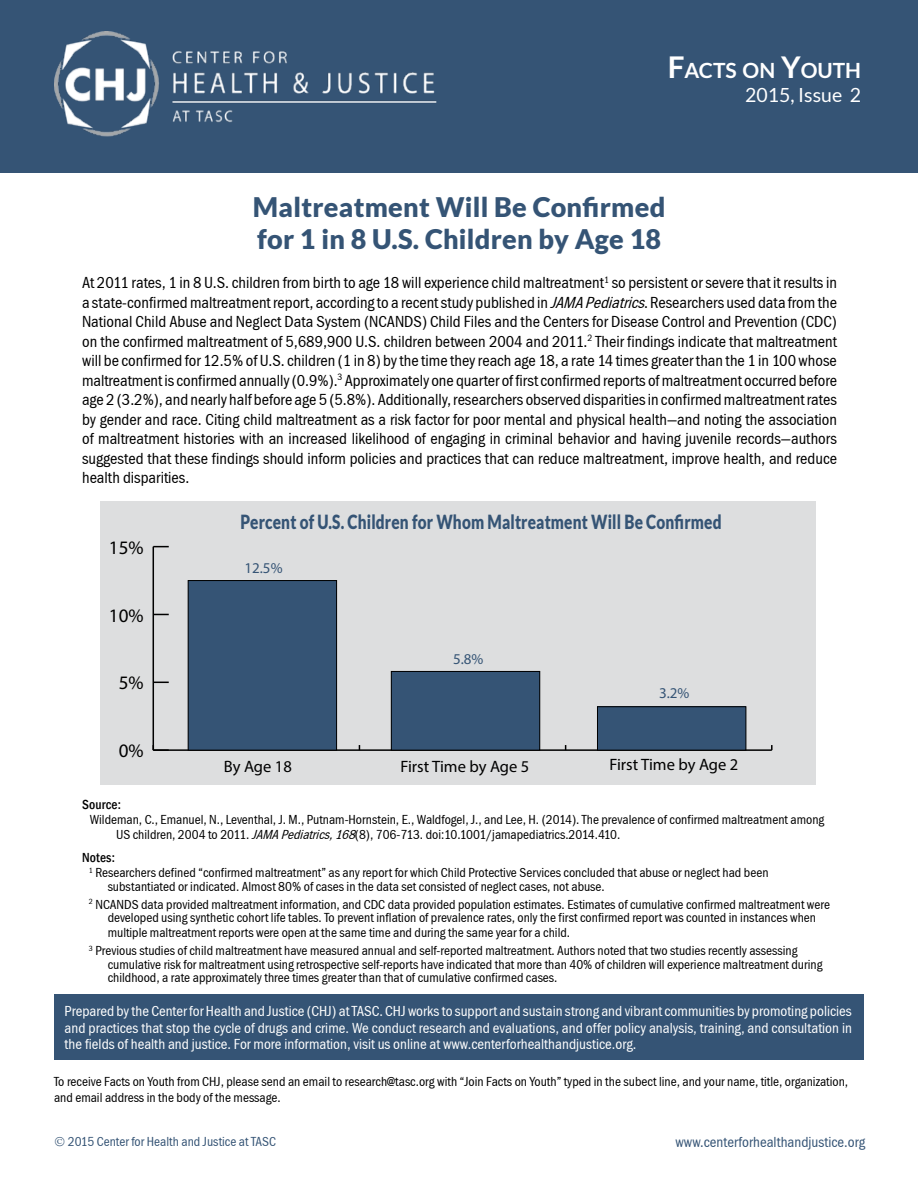
<style>
.page{position:relative;width:918px;height:1188px;background:#fff}
.page>*{position:absolute;margin:0;border:0;box-sizing:border-box;transform-origin:0 0}
.t1{font:900 27px/32.4px "Lato";letter-spacing:.01em;color:#355475}
.t2{font:700 21px "Lato";color:#fff}
.t3{font:900 19.5px "Lato";letter-spacing:.01em;color:#355475;scale:.79 1}
.t4{font:19.5px "Lato";color:#fff}
.t5{font:19.05px "Myriad Pro";color:#000}
.t6{font:16.5px/19.5px "Franklin Gothic Cond";color:#000;text-align:justify}
.t7{font:16.5px "Myriad Pro";color:#000}
.t8{font:15px/16.5px "Franklin Gothic Cond";color:#fff;text-align:justify}
.t9{font:15px "Franklin Gothic Cond";color:#355475}
.t10{font:15px "Myriad Pro";color:#355475}
.t11{font:13.5px/13.5px "Franklin Gothic Cond";color:#000}
.t12{font:13.5px "Franklin Gothic Cond";color:#355475}
.t13{font:500 condensed 13.5px "Franklin Gothic";letter-spacing:.01em;color:#000}
.s1{font-size:30px}
.s2{font-style:italic}
</style>
<div class="page">
<div style="left:0;top:0;width:918px;height:173px;background:#355475"></div>
<img style="left:54px;top:32px;width:383px;height:105px">
<div style="left:101px;top:501px;width:715px;height:283px;background:#dddedf"></div>
<hr style="left:153px;top:749px;width:619px;height:2px;background:#000">
<hr style="left:153px;top:547px;width:1px;height:203px;background:#000">
<svg style="left:153px;top:745px;width:16px;height:6px"></svg>
<svg style="left:154px;top:682px;width:15px;height:1px"></svg>
<svg style="left:154px;top:614px;width:15px;height:1px"></svg>
<svg style="left:153px;top:546px;width:16px;height:1px"></svg>
<div style="left:188px;top:581px;width:149px;height:169px;background:#355475"></div>
<div style="left:188px;top:580px;width:149px;height:171px;border:1px solid #000"></div>
<div style="left:391px;top:671px;width:149px;height:79px;background:#355475"></div>
<div style="left:391px;top:671px;width:149px;height:80px;border:1px solid #000"></div>
<div style="left:597px;top:707px;width:149px;height:43px;background:#355475"></div>
<div style="left:597px;top:706px;width:149px;height:45px;border:1px solid #000"></div>
<div style="left:54px;top:995px;width:810px;height:65px;background:#355475"></div>
<h2 class="t2" style="left:668px;top:58px;width:195px"><span class="s1">F</span>ACTS ON <span class="s1">Y</span>OUTH</h2>
<h3 class="t4" style="left:745px;top:84px;width:117px">2015, Issue 2</h3>
<h1 class="t1" style="left:253px;top:190px;width:414px">Maltreatment Will Be Confirmed for 1 in 8 U.S. Children by Age 18</h1>
<p class="t6" style="left:82px;top:273px;width:757px">At 2011 rates, 1 in 8 U.S. children from birth to age 18 will experience child maltreatment<sup>1</sup> so persistent or severe that it results in a state-confirmed maltreatment report, according to a recent study published in <span class="s2">JAMAPediatrics</span>. Researchers used data from the National Child Abuse and Neglect Data System (NCANDS) Child Files and the Centers for Disease Control and Prevention (CDC) on the confirmed maltreatment of 5,689,900 U.S. children between 2004 and 2011.<sup>2</sup> Their findings indicate that maltreatment will be confirmed for 12.5% of U.S. children (1 in 8) by the time they reach age 18, a rate 14 times greater than the 1 in 100 whose maltreatment is confirmed annually (0.9%).<sup>3</sup> Approximately one quarter of first confirmed reports of maltreatment occurred before age 2 (3.2%), and nearly half before age 5 (5.8%). Additionally, researchers observed disparities in confirmed maltreatment rates by gender and race. Citing child maltreatment as a risk factor for poor mental and physical health—and noting the association of maltreatment histories with an increased likelihood of engaging in criminal behavior and having juvenile records—authors suggested that these findings should inform policies and practices that can reduce maltreatment, improve health, and reduce health disparities.</p>
<h3 class="t5" style="left:109px;top:536px;width:36px">15%</h3>
<h3 class="t5" style="left:109px;top:603px;width:36px">10%</h3>
<h3 class="t5" style="left:119px;top:671px;width:26px">5%</h3>
<h3 class="t5" style="left:119px;top:739px;width:26px">0%</h3>
<h3 class="t3" style="left:241px;top:510px;width:610px">Percent of U.S. Children for Whom Maltreatment Will Be Confirmed</h3>
<p class="t10" style="left:244px;top:559px;width:40px">12.5%</p>
<p class="t7" style="left:224px;top:756px;width:70px">By Age 18</p>
<p class="t10" style="left:453px;top:650px;width:32px">5.8%</p>
<p class="t10" style="left:659px;top:684px;width:32px">3.2%</p>
<p class="t7" style="left:400px;top:756px;width:130px">First Time by Age 5</p>
<p class="t7" style="left:609px;top:754px;width:130px">First Time by Age 2</p>
<p class="t13" style="left:82px;top:796px;width:40px">Source:</p>
<p class="t11" style="left:116px;top:812px;width:710px;line-height:15px;text-indent:-26px">Wildeman, C., Emanuel, N., Leventhal, J. M., Putnam-Hornstein, E., Waldfogel, J., and Lee, H. (2014). The prevalence of confirmed maltreatment among<br>US children, 2004 to 2011. <span class="s2">JAMAPediatrics,168</span>(8), 706-713. doi:10.1001/jamapediatrics.2014.410.</p>
<p class="t13" style="left:82px;top:848px;width:34px">Notes:</p>
<p class="t11" style="left:108px;top:866px;width:662px;text-indent:-19px"><sup>1</sup> Researchers defined “confirmed maltreatment” as any report for which Child Protective Services concluded that abuse or neglect had been substantiated or indicated. Almost 80% of cases in the data set consisted of neglect cases, not abuse.</p>
<p class="t11" style="left:89px;top:898px;width:743px;text-align:center"><sup>2</sup> NCANDS data provided maltreatment information, and CDC data provided population estimates. Estimates of cumulative confirmed maltreatment were developed using synthetic cohort life tables. To prevent inflation of prevalence rates, only the first confirmed report was counted in instances when</p>
<p class="t11" style="left:89px;top:924px;width:710px;line-height:18px;text-indent:19px">multiple maltreatment reports were open at the same time and during the same year for a child.<br><sup>3</sup> Previous studies of child maltreatment have measured annual and self-reported maltreatment. Authors noted that two studies recently assessing</p>
<p class="t11" style="left:108px;top:958px;width:716px">cumulative risk for maltreatment using retrospective self-reports have indicated that more than 40% of children will experience maltreatment during childhood, a rate approximately three times greater than that of cumulative confirmed cases.</p>
<p class="t8" style="left:65px;top:1003px;width:789px">Prepared by the Center for Health and Justice (CHJ) at TASC. CHJ works to support and sustain strong and vibrant communities by promoting policies and practices that stop the cycle of drugs and crime. We conduct research and evaluations, and offer policy analysis, training, and consultation in the fields of health and justice. For more information, visit us online at www.centerforhealthandjustice.org.</p>
<p class="t11" style="left:54px;top:1073px;width:796px;line-height:16.2px">To receive Facts on Youth from CHJ, please send an email to research@tasc.org with “Join Facts on Youth” typed in the subect line, and your name, title, organization, and email address in the body of the message.</p>
<p class="t12" style="left:68px;top:1134px;width:210px">2015 Center for Health and Justice at TASC</p>
<p class="t9" style="left:676px;top:1134px;width:191px">www.centerforhealthandjustice.org</p>
</div>
